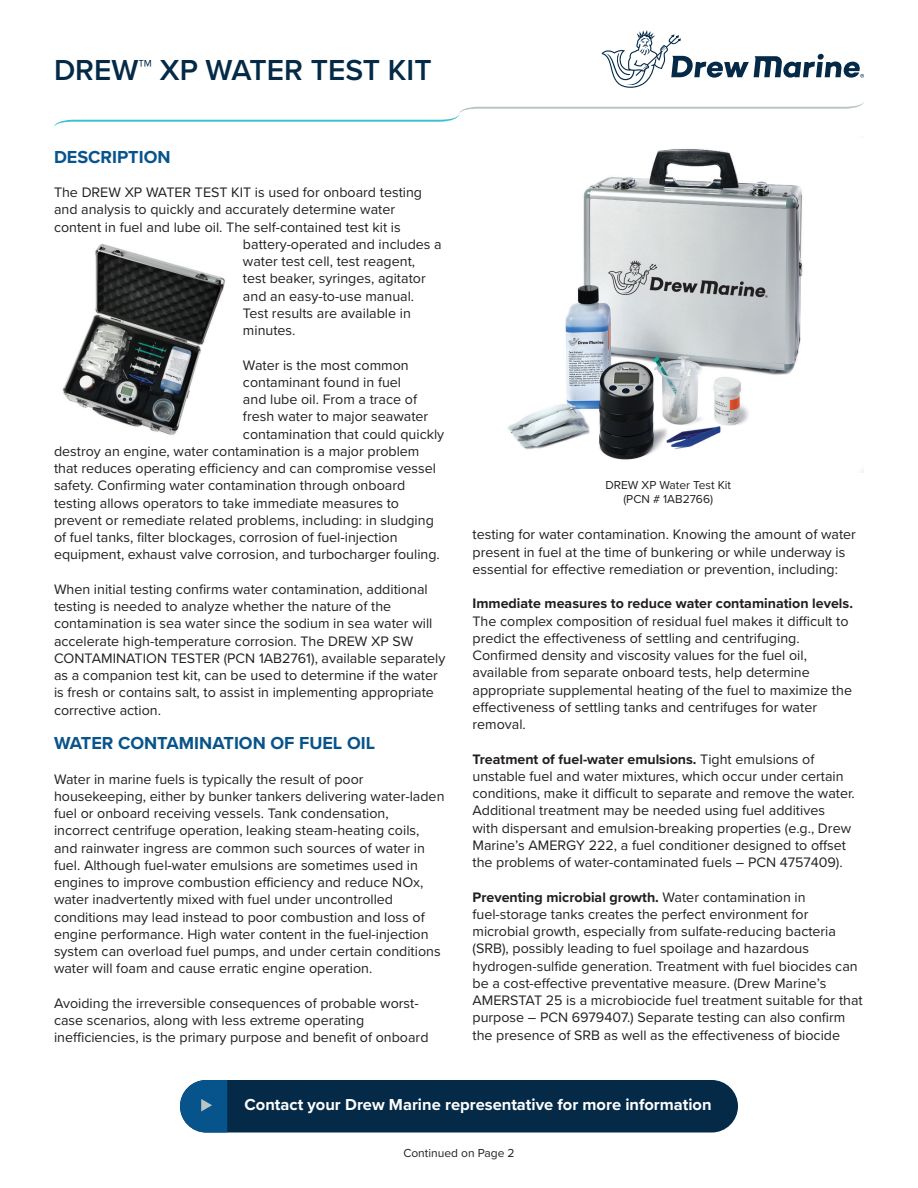
<style>
.page{position:relative;width:918px;height:1188px;background:#fff}
.page>*{position:absolute;margin:0;border:0;box-sizing:border-box;transform-origin:0 0}
.t1{font:600 30px "Proxima Nova";color:#042a47}
.t2{font:700 18px "Proxima Nova";color:#07538b}
.t3{font:700 16.5px "Proxima Nova";color:#fff}
.t4{font:14.25px/17.2px "Proxima Nova";color:#231f20}
.t5{font:700 14.25px "Proxima Nova";color:#231f20}
.t6{font:12px/14.4px "Proxima Nova";color:#231f20;text-align:center}
.s1{font-weight:700}
</style>
<div class="page">
<svg style="left:602px;top:30px;width:262px;height:58px"></svg>
<svg style="left:54px;top:102px;width:810px;height:25px"></svg>
<div style="left:180px;top:1080px;width:558px;height:52px;background:#042a47;border-radius:26px"></div>
<svg style="left:180px;top:1080px;width:47px;height:52px;background:#276999"></svg>
<img style="left:507px;top:149px;width:357px;height:324px">
<img style="left:62px;top:244px;width:163px;height:191px">
<h1 class="t1" style="left:54px;top:48px;width:379px">DREW™ XP WATER TEST KIT</h1>
<p class="t2" style="left:54px;top:143px;width:118px">DESCRIPTION</p>
<p class="t4" style="left:54px;top:183px;width:370px">The DREW XP WATER TEST KIT is used for onboard testing</p>
<p class="t4" style="left:54px;top:200px;width:343px">and analysis to quickly and accurately determine water</p>
<p class="t4" style="left:54px;top:218px;width:348px">content in fuel and lube oil. The self-contained test kit is</p>
<p class="t4" style="left:243px;top:235px;width:200px">battery-operated and includes a</p>
<p class="t4" style="left:243px;top:252px;width:174px">water test cell, test reagent,</p>
<p class="t4" style="left:243px;top:269px;width:184px">test beaker, syringes, agitator</p>
<p class="t4" style="left:243px;top:287px;width:173px">and an easy-to-use manual.</p>
<p class="t4" style="left:243px;top:304px;width:169px">Test results are available in</p>
<p class="t4" style="left:243px;top:321px;width:54px">minutes.</p>
<p class="t4" style="left:243px;top:356px;width:167px">Water is the most common</p>
<p class="t4" style="left:243px;top:373px;width:160px">contaminant found in fuel</p>
<p class="t4" style="left:243px;top:390px;width:176px">and lube oil. From a trace of</p>
<p class="t4" style="left:243px;top:407px;width:187px">fresh water to major seawater</p>
<p class="t4" style="left:243px;top:425px;width:203px">contamination that could quickly</p>
<p class="t4" style="left:54px;top:442px;width:367px">destroy an engine, water contamination is a major problem</p>
<p class="t4" style="left:54px;top:459px;width:384px">that reduces operating efficiency and can compromise vessel</p>
<p class="t4" style="left:54px;top:476px;width:353px">safety. Confirming water contamination through onboard</p>
<p class="t4" style="left:54px;top:494px;width:347px">testing allows operators to take immediate measures to</p>
<p class="t4" style="left:54px;top:511px;width:381px">prevent or remediate related problems, including: in sludging</p>
<p class="t4" style="left:54px;top:528px;width:345px">of fuel tanks, filter blockages, corrosion of fuel-injection</p>
<p class="t4" style="left:54px;top:545px;width:387px">equipment, exhaust valve corrosion, and turbocharger fouling.</p>
<p class="t4" style="left:54px;top:580px;width:393px">When initial testing confirms water contamination, additional testing is needed to analyze whether the nature of the contamination is sea water since the sodium in sea water will accelerate high-temperature corrosion. The DREW XP SW CONTAMINATION TESTER (PCN 1AB2761), available separately as a companion test kit, can be used to determine if the water is fresh or contains salt, to assist in implementing appropriate corrective action.</p>
<p class="t2" style="left:54px;top:730px;width:323px">WATER CONTAMINATION OF FUEL OIL</p>
<p class="t4" style="left:54px;top:770px;width:392px">Water in marine fuels is typically the result of poor housekeeping, either by bunker tankers delivering water-laden fuel or onboard receiving vessels. Tank condensation, incorrect centrifuge operation, leaking steam-heating coils, and rainwater ingress are common such sources of water in fuel. Although fuel-water emulsions are sometimes used in engines to improve combustion efficiency and reduce NOx, water inadvertently mixed with fuel under uncontrolled conditions may lead instead to poor combustion and loss of engine performance. High water content in the fuel-injection system can overload fuel pumps, and under certain conditions water will foam and cause erratic engine operation.</p>
<p class="t4" style="left:54px;top:994px;width:376px">Avoiding the irreversible consequences of probable worst&shy;case scenarios, along with less extreme operating inefficiencies, is the primary purpose and benefit of onboard</p>
<p class="t6" style="left:605px;top:477px;width:127px">DREW XP Water Test Kit (PCN # 1AB2766)</p>
<p class="t4" style="left:472px;top:525px;width:385px">testing for water contamination. Knowing the amount of water present in fuel at the time of bunkering or while underway is essential for effective remediation or prevention, including:</p>
<p class="t5" style="left:472px;top:593px;width:382px">Immediate measures to reduce water contamination levels.</p>
<p class="t4" style="left:472px;top:612px;width:381px">The complex composition of residual fuel makes it difficult to predict the effectiveness of settling and centrifuging.<br>Confirmed density and viscosity values for the fuel oil, available from separate onboard tests, help determine appropriate supplemental heating of the fuel to maximize the effectiveness of settling tanks and centrifuges for water removal.</p>
<p class="t4" style="left:472px;top:750px;width:384px"><span class="s1">Treatment of fuel-water emulsions.</span> Tight emulsions of unstable fuel and water mixtures, which occur under certain conditions, make it difficult to separate and remove the water.<br>Additional treatment may be needed using fuel additives<br>with dispersant and emulsion-breaking properties (e.g., Drew Marine’s AMERGY 222, a fuel conditioner designed to offset the problems of water-contaminated fuels – PCN 4757409).</p>
<p class="t4" style="left:472px;top:888px;width:392px"><span class="s1">Preventing microbial growth.</span> Water contamination in fuel-storage tanks creates the perfect environment for microbial growth, especially from sulfate-reducing bacteria (SRB), possibly leading to fuel spoilage and hazardous hydrogen-sulfide generation. Treatment with fuel biocides can be a cost-effective preventative measure. (Drew Marine’s AMERSTAT 25 is a microbiocide fuel treatment suitable for that purpose – PCN 6979407.) Separate testing can also confirm the presence of SRB as well as the effectiveness of biocide</p>
<p class="t3" style="left:245px;top:1092px;width:469px">Contact your Drew Marine representative for more information</p>
<p class="t6" style="left:403px;top:1145px;width:113px">Continued on Page 2</p>
</div>
